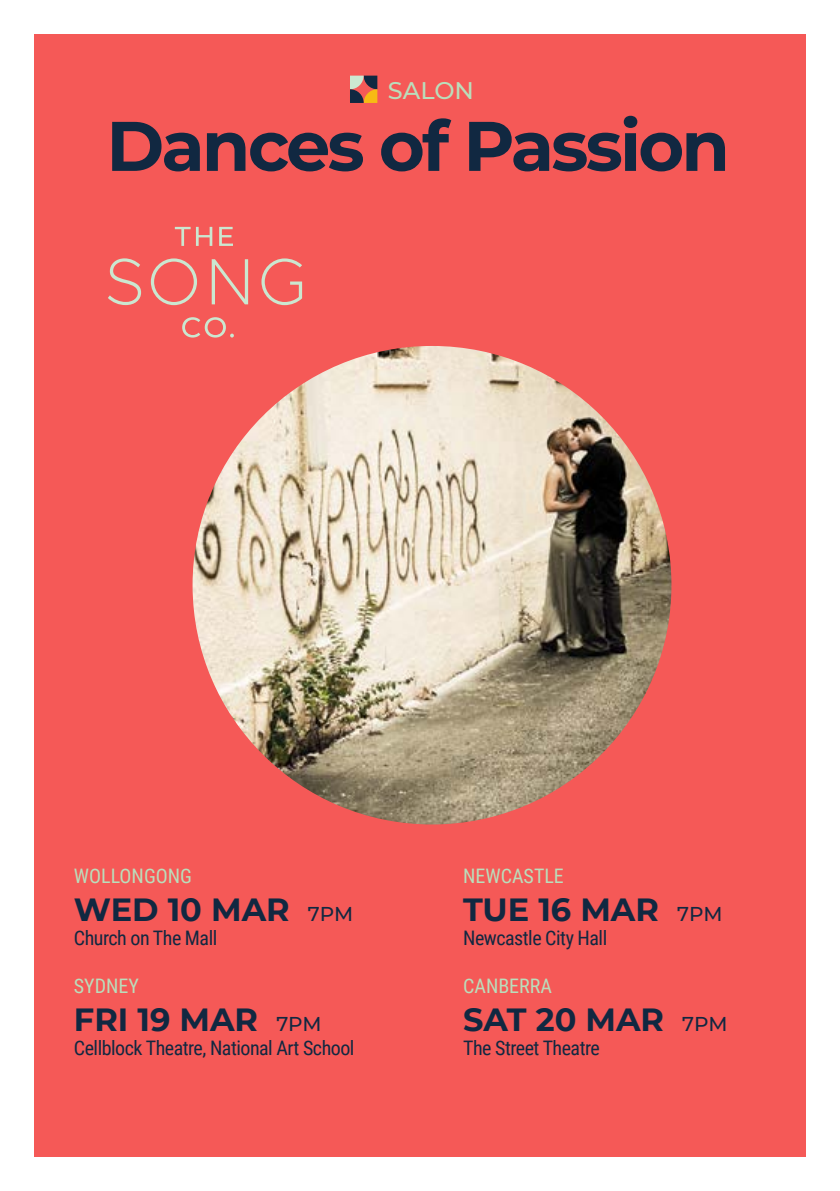
<style>
.page{position:relative;width:840px;height:1191px;background:#fff}
.page>*{position:absolute;margin:0;border:0;box-sizing:border-box;transform-origin:0 0}
.t1{font:700 70px "Montserrat";letter-spacing:-.04em;color:#112841}
.t2{font:700 32px "Montserrat";color:#112841}
.t3{font:500 24px "Montserrat";color:#badebb}
.t4{font:20px "Roboto Condensed";letter-spacing:-.025em;color:#112841}
.t5{font:20px "Roboto Condensed";color:#badebb}
.s1{font-weight:500;font-size:20px}
</style>
<div class="page">
<div style="left:34px;top:34px;width:771px;height:1123px;background:#f55957"></div>
<svg style="left:175px;top:227px;width:15px;height:19px"></svg>
<svg style="left:196px;top:227px;width:16px;height:19px"></svg>
<svg style="left:219px;top:227px;width:14px;height:19px"></svg>
<svg style="left:182px;top:317px;width:52px;height:20px"></svg>
<svg style="left:108px;top:258px;width:33px;height:47px"></svg>
<svg style="left:151px;top:258px;width:46px;height:47px"></svg>
<svg style="left:211px;top:259px;width:37px;height:45px"></svg>
<svg style="left:261px;top:258px;width:41px;height:47px"></svg>
<img style="left:192px;top:346px;width:479px;height:478px;border-radius:239px">
<svg style="left:350px;top:76px;width:27px;height:27px"></svg>
<p class="t3" style="left:388px;top:74px;width:88px">SALON</p>
<h1 class="t1" style="left:106px;top:96px;width:624px">Dances of Passion</h1>
<p class="t5" style="left:74px;top:861px;width:120px">WOLLONGONG</p>
<h2 class="t2" style="left:74px;top:886px;width:281px">WED 10 MAR <span class="s1">7PM</span></h2>
<p class="t4" style="left:74px;top:924px;width:145px">Church on The Mall</p>
<p class="t5" style="left:74px;top:971px;width:67px">SYDNEY</p>
<h2 class="t2" style="left:74px;top:996px;width:249px">FRI 19 MAR <span class="s1">7PM</span></h2>
<p class="t4" style="left:74px;top:1034px;width:282px">Cellblock Theatre, National Art School</p>
<p class="t5" style="left:463px;top:861px;width:102px">NEWCASTLE</p>
<h2 class="t2" style="left:463px;top:886px;width:261px">TUE 16 MAR <span class="s1">7PM</span></h2>
<p class="t4" style="left:463px;top:924px;width:145px">Newcastle City Hall</p>
<p class="t5" style="left:463px;top:971px;width:90px">CANBERRA</p>
<h2 class="t2" style="left:463px;top:996px;width:266px">SAT 20 MAR <span class="s1">7PM</span></h2>
<p class="t4" style="left:463px;top:1034px;width:138px">The Street Theatre</p>
</div>
